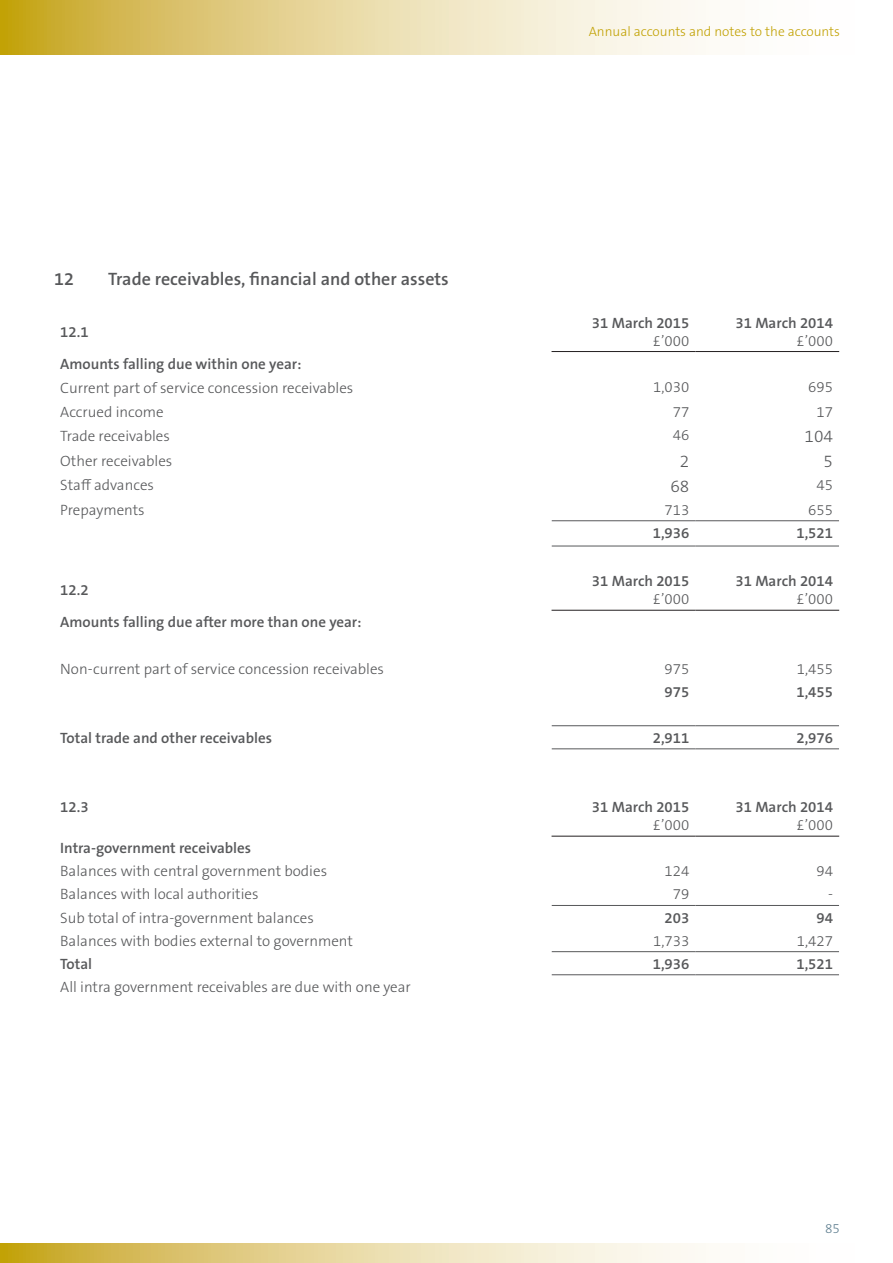
<style>
.page{position:relative;width:893px;height:1263px;background:#fff}
.page>*{position:absolute;margin:0;border:0;box-sizing:border-box;transform-origin:0 0}
.Body_copy_2{font:600 18px "The Sans B W6";color:#57585a}
.Body_copy_2-2{font:300 17.25px "The Sans B W3";color:#57585a}
.Table_text{font:300 15px "The Sans B W3";color:#57585a}
.Table_Text_Bold{font:600 15px "The Sans B W6";color:#57585a}
.Table_Text_Bold-2{font:300 15px "The Sans B W3";color:#57585a}
.Table_text-2{font:600 15px "The Sans B W6";color:#57585a}
.t1{font:300 13.5px "The Sans B W3";color:#c2a205}
.t2{font:300 13.5px "The Sans B W3";color:#618091}
</style>
<div class="page">
<svg style="left:1px;top:0;width:705px;height:54px;background:#e6d69c"></svg>
<svg style="left:1px;top:1244px;width:705px;height:19px;background:#e6d69c"></svg>
<hr style="left:0;top:0;width:1px;height:54px;background:#c2a205">
<svg style="left:0;top:1244px;width:1px;height:19px"></svg>
<hr style="left:552px;top:520px;width:143px;height:1px;background:#57585a">
<hr style="left:695px;top:520px;width:144px;height:1px;background:#57585a">
<hr style="left:552px;top:546px;width:143px;height:1px;background:#57585a">
<hr style="left:695px;top:546px;width:144px;height:1px;background:#57585a">
<hr style="left:552px;top:725px;width:143px;height:1px;background:#57585a">
<hr style="left:695px;top:725px;width:144px;height:1px;background:#57585a">
<hr style="left:552px;top:748px;width:143px;height:1px;background:#57585a">
<hr style="left:695px;top:748px;width:144px;height:1px;background:#57585a">
<hr style="left:552px;top:951px;width:143px;height:1px;background:#57585a">
<hr style="left:695px;top:951px;width:144px;height:1px;background:#57585a">
<hr style="left:552px;top:974px;width:143px;height:1px;background:#57585a">
<hr style="left:695px;top:974px;width:144px;height:1px;background:#57585a">
<hr style="left:552px;top:905px;width:143px;height:1px;background:#57585a">
<hr style="left:695px;top:905px;width:144px;height:1px;background:#57585a">
<hr style="left:552px;top:351px;width:143px;height:1px;background:#231f20">
<hr style="left:695px;top:351px;width:144px;height:1px;background:#231f20">
<hr style="left:552px;top:610px;width:143px;height:1px;background:#231f20">
<hr style="left:695px;top:610px;width:144px;height:1px;background:#231f20">
<hr style="left:552px;top:836px;width:143px;height:1px;background:#231f20">
<hr style="left:695px;top:836px;width:144px;height:1px;background:#231f20">
<p class="Body_copy_2" style="left:54px;top:268px;width:21px">12</p>
<p class="Body_copy_2" style="left:108px;top:268px;width:342px">Trade receivables, financial and other assets</p>
<p class="Table_Text_Bold" style="left:60px;top:322px;width:30px">12.1</p>
<p class="t1" style="left:589px;top:23px;width:253px">Annual accounts and notes to the accounts</p>
<p class="Table_Text_Bold" style="left:592px;top:313px;width:99px">31 March 2015</p>
<p class="Table_text" style="left:653px;top:331px;width:38px">£’000</p>
<p class="Table_Text_Bold" style="left:736px;top:313px;width:99px">31 March 2014</p>
<p class="Table_text" style="left:797px;top:331px;width:38px">£’000</p>
<p class="Table_Text_Bold" style="left:60px;top:354px;width:243px">Amounts falling due within one year:</p>
<p class="Table_text" style="left:60px;top:378px;width:295px">Current part of service concession receivables</p>
<p class="Table_text" style="left:653px;top:377px;width:38px">1,030</p>
<p class="Table_text" style="left:808px;top:377px;width:26px">695</p>
<p class="Table_text" style="left:60px;top:403px;width:105px">Accrued income</p>
<p class="Table_text" style="left:673px;top:403px;width:18px">77</p>
<p class="Table_text" style="left:816px;top:403px;width:18px">17</p>
<p class="Table_text" style="left:60px;top:427px;width:111px">Trade receivables</p>
<p class="Table_text" style="left:673px;top:426px;width:18px">46</p>
<p class="Body_copy_2-2" style="left:804px;top:425px;width:30px">104</p>
<p class="Table_text" style="left:60px;top:451px;width:114px">Other receivables</p>
<p class="Body_copy_2-2" style="left:680px;top:450px;width:11px">2</p>
<p class="Body_copy_2-2" style="left:823px;top:450px;width:11px">5</p>
<p class="Table_text" style="left:60px;top:475px;width:95px">Staff advances</p>
<p class="Body_copy_2-2" style="left:670px;top:475px;width:20px">68</p>
<p class="Table_text" style="left:816px;top:475px;width:18px">45</p>
<p class="Table_text" style="left:60px;top:500px;width:86px">Prepayments</p>
<p class="Table_text" style="left:665px;top:500px;width:26px">713</p>
<p class="Table_text" style="left:808px;top:500px;width:26px">655</p>
<p class="Table_Text_Bold" style="left:653px;top:523px;width:38px">1,936</p>
<p class="Table_Text_Bold" style="left:796px;top:523px;width:38px">1,521</p>
<p class="Table_Text_Bold" style="left:60px;top:580px;width:30px">12.2</p>
<p class="Table_Text_Bold" style="left:592px;top:571px;width:99px">31 March 2015</p>
<p class="Table_text" style="left:653px;top:589px;width:38px">£’000</p>
<p class="Table_Text_Bold" style="left:736px;top:571px;width:99px">31 March 2014</p>
<p class="Table_text" style="left:797px;top:589px;width:38px">£’000</p>
<p class="Table_Text_Bold" style="left:60px;top:613px;width:303px">Amounts falling due after more than one year:</p>
<p class="Table_Text_Bold-2" style="left:60px;top:659px;width:325px">Non-current part of service concession receivables</p>
<p class="Table_text" style="left:665px;top:659px;width:26px">975</p>
<p class="Table_text" style="left:797px;top:659px;width:38px">1,455</p>
<p class="Table_text-2" style="left:665px;top:682px;width:26px">975</p>
<p class="Table_text-2" style="left:796px;top:682px;width:38px">1,455</p>
<p class="Table_Text_Bold" style="left:60px;top:728px;width:213px">Total trade and other receivables</p>
<p class="Table_text-2" style="left:653px;top:728px;width:38px">2,911</p>
<p class="Table_text-2" style="left:796px;top:728px;width:38px">2,976</p>
<p class="Table_Text_Bold" style="left:60px;top:797px;width:30px">12.3</p>
<p class="Table_Text_Bold" style="left:592px;top:797px;width:99px">31 March 2015</p>
<p class="Table_text" style="left:653px;top:815px;width:38px">£’000</p>
<p class="Table_Text_Bold" style="left:736px;top:797px;width:99px">31 March 2014</p>
<p class="Table_text" style="left:797px;top:815px;width:38px">£’000</p>
<p class="Table_Text_Bold" style="left:60px;top:838px;width:193px">Intra-government receivables</p>
<p class="Table_text" style="left:60px;top:862px;width:268px">Balances with central government bodies</p>
<p class="Table_text" style="left:665px;top:862px;width:26px">124</p>
<p class="Table_text" style="left:816px;top:862px;width:18px">94</p>
<p class="Table_text" style="left:60px;top:885px;width:200px">Balances with local authorities</p>
<p class="Table_text" style="left:673px;top:885px;width:18px">79</p>
<p class="Table_text" style="left:828px;top:885px;width:6px">-</p>
<p class="Table_text" style="left:60px;top:908px;width:255px">Sub total of intra-government balances</p>
<p class="Table_Text_Bold" style="left:665px;top:908px;width:26px">203</p>
<p class="Table_Text_Bold" style="left:816px;top:908px;width:18px">94</p>
<p class="Table_text" style="left:60px;top:931px;width:294px">Balances with bodies external to government</p>
<p class="Table_text" style="left:653px;top:931px;width:38px">1,733</p>
<p class="Table_text" style="left:797px;top:931px;width:38px">1,427</p>
<p class="Table_Text_Bold" style="left:60px;top:954px;width:33px">Total</p>
<p class="Table_Text_Bold" style="left:653px;top:954px;width:38px">1,936</p>
<p class="Table_Text_Bold" style="left:796px;top:954px;width:38px">1,521</p>
<p class="Table_text" style="left:60px;top:977px;width:352px">All intra government receivables are due with one year</p>
<p class="t2" style="left:825px;top:1220px;width:16px">85</p>
</div>
